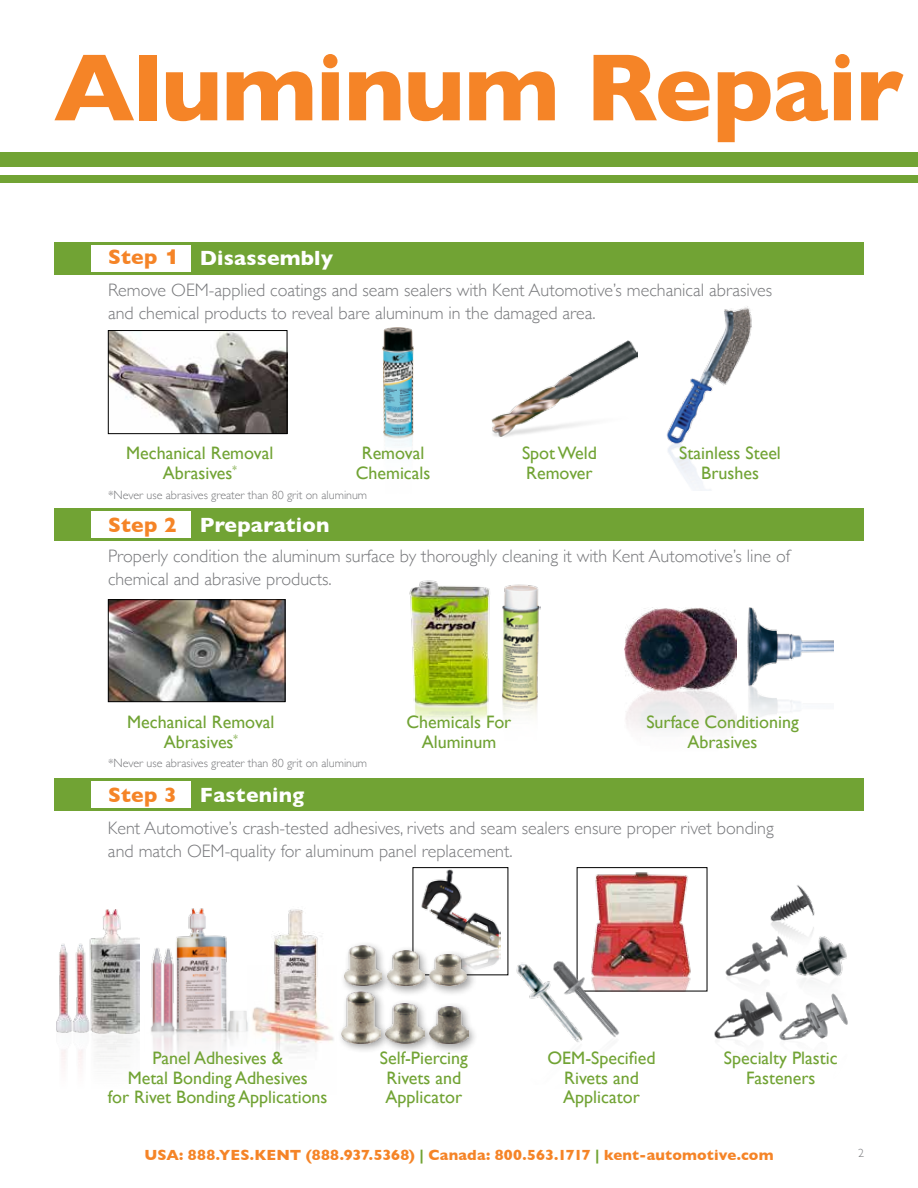
<style>
.page{position:relative;width:918px;height:1188px;background:#fff}
.page>*{position:absolute;margin:0;border:0;box-sizing:border-box;transform-origin:0 0}
.t1{font:700 96.75px "Gill Sans";letter-spacing:-.015em;color:#f58427}
.t2{font:700 21px "Gill Sans";letter-spacing:.01em;color:#fff}
.t3{font:700 21px "Gill Sans";color:#f58427}
.t4{font:300 18px/22.5px "Gill Sans";color:#77787b}
.t5{font:18px/19.5px "Gill Sans";color:#71a334;text-align:center}
.t6{font:700 15px "Gill Sans";letter-spacing:.01em;color:#f58427}
.t7{font:300 12px "Gill Sans";color:#77787b}
.s1{font-family:"Helvetica Neue";font-weight:900}
.s2{color:#f58427}
.s3{color:#71a334}
</style>
<div class="page">
<img style="left:421px;top:869px;width:79px;height:100px">
<div style="left:413px;top:867px;width:95px;height:108px;border:1px solid #000"></div>
<img style="left:593px;top:872px;width:98px;height:117px">
<div style="left:577px;top:867px;width:130px;height:124px;border:1px solid #000"></div>
<div style="left:0;top:152px;width:918px;height:15px;background:#71a334"></div>
<div style="left:0;top:175px;width:918px;height:8px;background:#71a334"></div>
<img style="left:110px;top:332px;width:175px;height:100px">
<div style="left:108px;top:330px;width:179px;height:104px;border:1px solid #000"></div>
<img style="left:382px;top:327px;width:32px;height:182px">
<img style="left:666px;top:306px;width:86px;height:185px">
<img style="left:110px;top:601px;width:173px;height:99px">
<div style="left:108px;top:599px;width:177px;height:103px;border:1px solid #000"></div>
<img style="left:502px;top:584px;width:39px;height:134px">
<img style="left:409px;top:580px;width:81px;height:141px">
<img style="left:624px;top:608px;width:113px;height:122px">
<img style="left:747px;top:608px;width:87px;height:118px">
<img style="left:257px;top:909px;width:77px;height:146px">
<img style="left:151px;top:908px;width:106px;height:153px">
<img style="left:516px;top:950px;width:90px;height:61px">
<img style="left:551px;top:958px;width:78px;height:84px">
<img style="left:770px;top:885px;width:45px;height:47px">
<img style="left:783px;top:929px;width:64px;height:54px">
<img style="left:725px;top:932px;width:75px;height:51px">
<img style="left:793px;top:993px;width:55px;height:47px">
<img style="left:702px;top:985px;width:91px;height:56px">
<div style="left:424px;top:1002px;width:55px;height:52px;background:#000;opacity:.4"></div>
<img style="left:435px;top:1007px;width:33px;height:36px">
<div style="left:381px;top:998px;width:54px;height:56px;background:#000;opacity:.4"></div>
<img style="left:391px;top:1003px;width:33px;height:40px">
<div style="left:425px;top:950px;width:53px;height:47px;background:#000;opacity:.4"></div>
<img style="left:435px;top:954px;width:32px;height:32px">
<div style="left:383px;top:945px;width:52px;height:52px;background:#000;opacity:.4"></div>
<img style="left:392px;top:950px;width:32px;height:36px">
<div style="left:339px;top:941px;width:53px;height:56px;background:#000;opacity:.4"></div>
<img style="left:344px;top:946px;width:37px;height:40px">
<div style="left:337px;top:987px;width:54px;height:67px;background:#000;opacity:.4"></div>
<img style="left:341px;top:992px;width:40px;height:51px">
<img style="left:61px;top:1033px;width:74px;height:32px">
<img style="left:57px;top:910px;width:82px;height:123px">
<div style="left:54px;top:242px;width:810px;height:32px;background:#71a334"></div>
<img style="left:491px;top:341px;width:147px;height:96px">
<div style="left:92px;top:245px;width:99px;height:27px;background:#fff"></div>
<div style="left:54px;top:509px;width:810px;height:32px;background:#71a334"></div>
<div style="left:92px;top:511px;width:99px;height:27px;background:#fff"></div>
<div style="left:54px;top:779px;width:810px;height:32px;background:#71a334"></div>
<div style="left:92px;top:781px;width:99px;height:27px;background:#fff"></div>
<h1 class="t1" style="left:54px;top:11px;width:851px">Aluminum Repair</h1>
<p class="t3" style="left:108px;top:241px;width:72px">Step <span class="s1">1</span></p>
<p class="t2" style="left:200px;top:242px;width:135px">Disassembly</p>
<p class="t4" style="left:108px;top:278px;width:666px">Remove OEM-applied coatings and seam sealers with Kent Automotive’s mechanical abrasives and chemical products to reveal bare aluminum in the damaged area.</p>
<p class="t5" style="left:126px;top:443px;width:149px">Mechanical Removal<br>Abrasives<sup>*</sup></p>
<p class="t5" style="left:356px;top:443px;width:76px">Removal<br>Chemicals</p>
<p class="t5" style="left:522px;top:443px;width:76px;text-align:left">Spot Weld<br>Remover</p>
<p class="t5" style="left:679px;top:443px;width:103px">Stainless Steel<br>Brushes</p>
<p class="t7" style="left:108px;top:486px;width:261px">*Never use abrasives greater than 80 grit on aluminum</p>
<p class="t2" style="left:108px;top:508px;width:223px"><span class="s2">Step 2</span> Preparation</p>
<p class="t4" style="left:108px;top:544px;width:684px">Properly condition the aluminum surface by thoroughly cleaning it with Kent Automotive’s line of chemical and abrasive products.</p>
<p class="t5" style="left:127px;top:712px;width:149px">Mechanical Removal<br>Abrasives<sup>*</sup></p>
<p class="t7" style="left:108px;top:753px;width:261px">*Never use abrasives greater than 80 grit on aluminum</p>
<p class="t2" style="left:108px;top:778px;width:198px"><span class="s2">Step 3</span> Fastening</p>
<p class="t5" style="left:407px;top:712px;width:106px">Chemicals For<br>Aluminum</p>
<p class="t5" style="left:646px;top:712px;width:154px">Surface Conditioning<br>Abrasives</p>
<p class="t4" style="left:108px;top:816px;width:667px">Kent Automotive’s crash-tested adhesives, rivets and seam sealers ensure proper rivet bonding and match OEM-quality for aluminum panel replacement.</p>
<p class="t5" style="left:108px;top:1048px;width:221px">Panel Adhesives &amp;<br>Metal Bonding Adhesives<br>for Rivet Bonding Applications</p>
<p class="t5" style="left:547px;top:1048px;width:110px">OEM-Specified<br>Rivets and<br>Applicator</p>
<p class="t5" style="left:380px;top:1048px;width:90px">Self-Piercing<br>Rivets and<br>Applicator</p>
<p class="t5" style="left:724px;top:1048px;width:115px">Specialty Plastic<br>Fasteners</p>
<p class="t6" style="left:144px;top:1143px;width:631px">USA: 888.YES.KENT (888.937.5368) <span class="s3">|</span> Canada: 800.563.1717 <span class="s3">|</span> kent-automotive.com</p>
<p class="t7" style="left:858px;top:1144px;width:7px">2</p>
</div>
